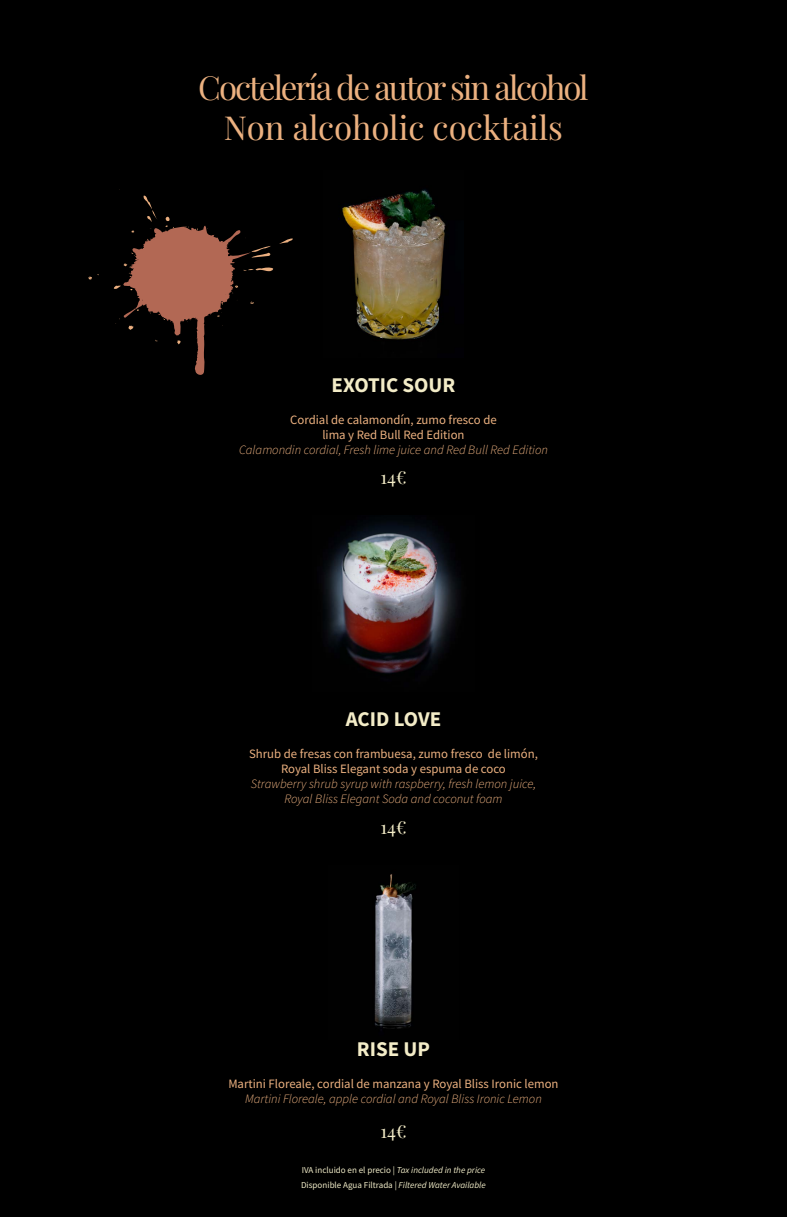
<style>
.page{position:relative;width:787px;height:1217px;background:#fff}
.page>*{position:absolute;margin:0;border:0;box-sizing:border-box;transform-origin:0 0}
.t1{font:700 33px "Playfair Display";letter-spacing:-.06em;color:#ecb180}
.t2{font:33px "Playfair Display";color:#ecb180}
.t3{font:700 21px "Source Sans Pro";color:#f3ecc7}
.t4{font:700 18px "Playfair Display";color:#f3ecc7}
.t5{font:italic 300 12.75px/15px "Source Sans Pro";color:#ecb180;text-align:center}
.t6{font:12.75px/15px "Source Sans Pro";color:#ecb180;text-align:center}
.t7{font:9px/15px "Source Sans Pro";color:#f0ebc7}
.s1{font-style:italic}
</style>
<div class="page">
<div style="left:0;top:0;width:787px;height:1216px;background:#000"></div>
<svg style="left:279px;top:238px;width:14px;height:6px"></svg>
<svg style="left:88px;top:274px;width:11px;height:6px"></svg>
<svg style="left:114px;top:189px;width:159px;height:186px"></svg>
<img style="left:374px;top:874px;width:42px;height:157px">
<img style="left:321px;top:520px;width:140px;height:154px">
<img style="left:342px;top:189px;width:104px;height:151px">
<h1 class="t1" style="left:198px;top:62px;width:392px">Coctelería de autor sin alcohol</h1>
<h1 class="t2" style="left:224px;top:102px;width:340px">Non alcoholic cocktails</h1>
<h2 class="t3" style="left:331px;top:370px;width:125px">EXOTIC SOUR</h2>
<p class="t6" style="left:290px;top:411px;width:208px">Cordial de calamondín, zumo fresco de lima y Red Bull Red Edition</p>
<p class="t5" style="left:239px;top:442px;width:310px">Calamondin cordial, Fresh lime juice and Red Bull Red Edition</p>
<h3 class="t4" style="left:380px;top:463px;width:28px">14€</h3>
<h2 class="t3" style="left:346px;top:705px;width:97px">ACID LOVE</h2>
<p class="t6" style="left:249px;top:746px;width:290px">Shrub de fresas con frambuesa, zumo fresco de limón,<br>Royal Bliss Elegant soda y espuma de coco</p>
<p class="t5" style="left:251px;top:776px;width:287px">Strawberry shrub syrup with raspberry, fresh lemon juice,<br>Royal Bliss Elegant Soda and coconut foam</p>
<h3 class="t4" style="left:380px;top:813px;width:28px">14€</h3>
<h2 class="t3" style="left:357px;top:1034px;width:75px">RISE UP</h2>
<p class="t6" style="left:228px;top:1075px;width:332px">Martini Floreale, cordial de manzana y Royal Bliss Ironic lemon</p>
<p class="t5" style="left:245px;top:1091px;width:298px">Martini Floreale, apple cordial and Royal Bliss Ironic Lemon</p>
<h3 class="t4" style="left:380px;top:1116px;width:28px">14€</h3>
<p class="t7" style="left:301px;top:1162px;width:186px">IVA incluido en el precio | <span class="s1">Tax included in the price<br></span>Disponible Agua Filtrada | <span class="s1">Filtered Water Available</span></p>
</div>
